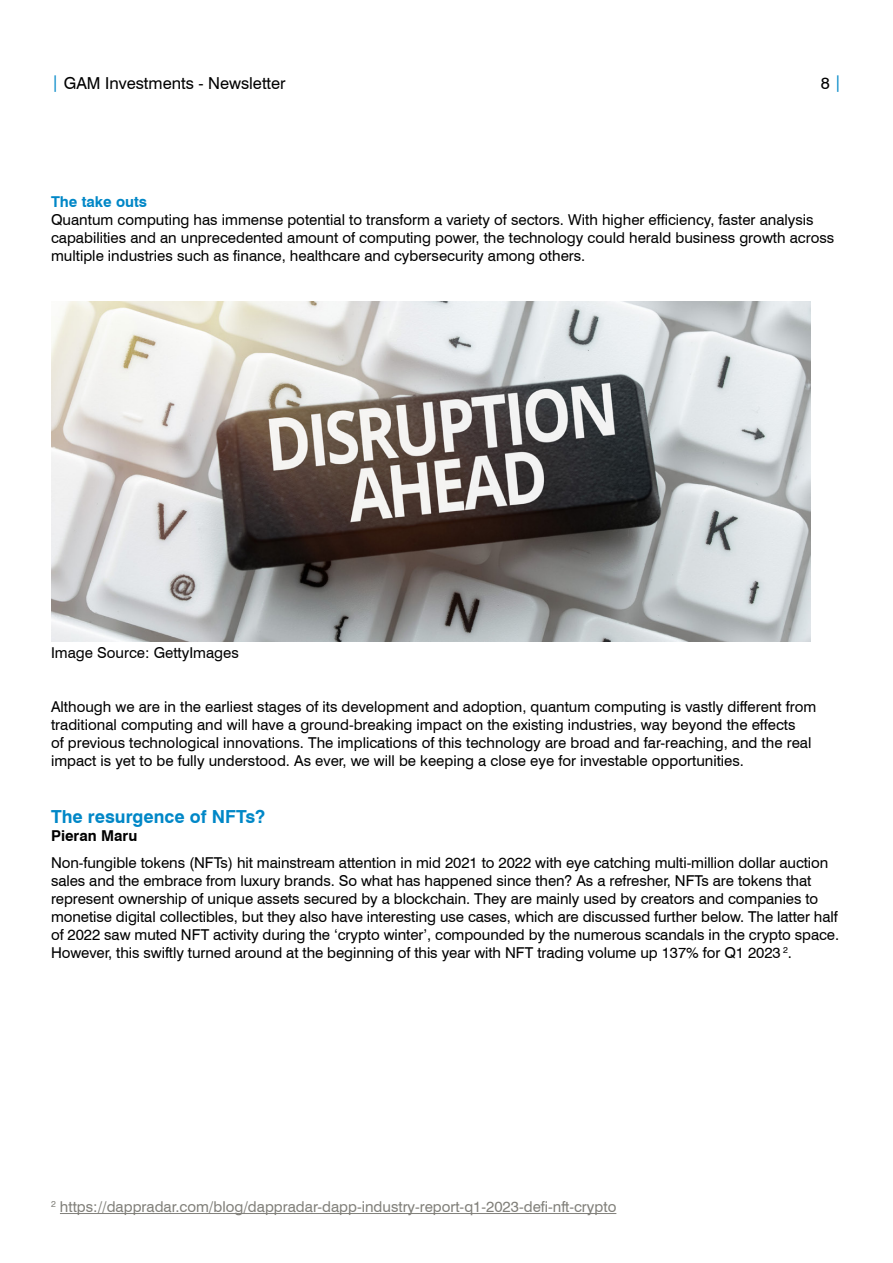
<style>
.page{position:relative;width:893px;height:1263px;background:#fff}
.page>*{position:absolute;margin:0;border:0;box-sizing:border-box;transform-origin:0 0}
.SUBTITLE{font:700 18px "Swiss 721 BT";color:#0087c7}
.t1{font:16.5px "Swiss 721 BT";color:#000}
.BODY_text{font:15px/18px "Swiss 721 BT";color:#000}
.BODY_text-2{font:15px "Swiss 721 BT";color:#81807a}
.SUBTITLE-2{font:700 15px "Swiss 721 BT";color:#0087c7}
.BODY_text-3{font:700 15px "Swiss 721 BT";color:#000}
.s1{color:#0087c7}
</style>
<div class="page">
<img style="left:51px;top:301px;width:759px;height:340px">
<hr style="left:60px;top:1213px;width:556px;height:1px;background:#81807a">
<p class="t1" style="left:51px;top:73px;width:236px"><span class="s1">|</span> GAM Investments - Newsletter</p>
<p class="t1" style="left:821px;top:73px;width:23px">8 <span class="s1">|</span></p>
<p class="SUBTITLE-2" style="left:51px;top:193px;width:98px">The take outs</p>
<p class="BODY_text" style="left:51px;top:211px;width:785px">Quantum computing has immense potential to transform a variety of sectors. With higher efficiency, faster analysis capabilities and an unprecedented amount of computing power, the technology could herald business growth across multiple industries such as finance, healthcare and cybersecurity among others.</p>
<p class="BODY_text" style="left:51px;top:644px;width:189px">Image Source: GettyImages</p>
<p class="BODY_text" style="left:51px;top:697px;width:767px">Although we are in the earliest stages of its development and adoption, quantum computing is vastly different from traditional computing and will have a ground-breaking impact on the existing industries, way beyond the effects<br>of previous technological innovations. The implications of this technology are broad and far-reaching, and the real impact is yet to be fully understood. As ever, we will be keeping a close eye for investable opportunities.</p>
<p class="SUBTITLE" style="left:51px;top:806px;width:216px">The resurgence of NFTs?</p>
<p class="BODY_text-3" style="left:51px;top:826px;width:88px">Pieran Maru</p>
<p class="BODY_text" style="left:51px;top:853px;width:790px">Non-fungible tokens (NFTs) hit mainstream attention in mid 2021 to 2022 with eye catching multi-million dollar auction sales and the embrace from luxury brands. So what has happened since then? As a refresher, NFTs are tokens that represent ownership of unique assets secured by a blockchain. They are mainly used by creators and companies to monetise digital collectibles, but they also have interesting use cases, which are discussed further below. The latter half of 2022 saw muted NFT activity during the ‘crypto winter’, compounded by the numerous scandals in the crypto space.<br>However, this swiftly turned around at the beginning of this year with NFT trading volume up 137% for Q1 2023 <sup>2</sup>.</p>
<p class="BODY_text-2" style="left:51px;top:1197px;width:567px"><sup>2</sup> https://dappradar.com/blog/dappradar-dapp-industry-report-q1-2023-defi-nft-crypto</p>
</div>
